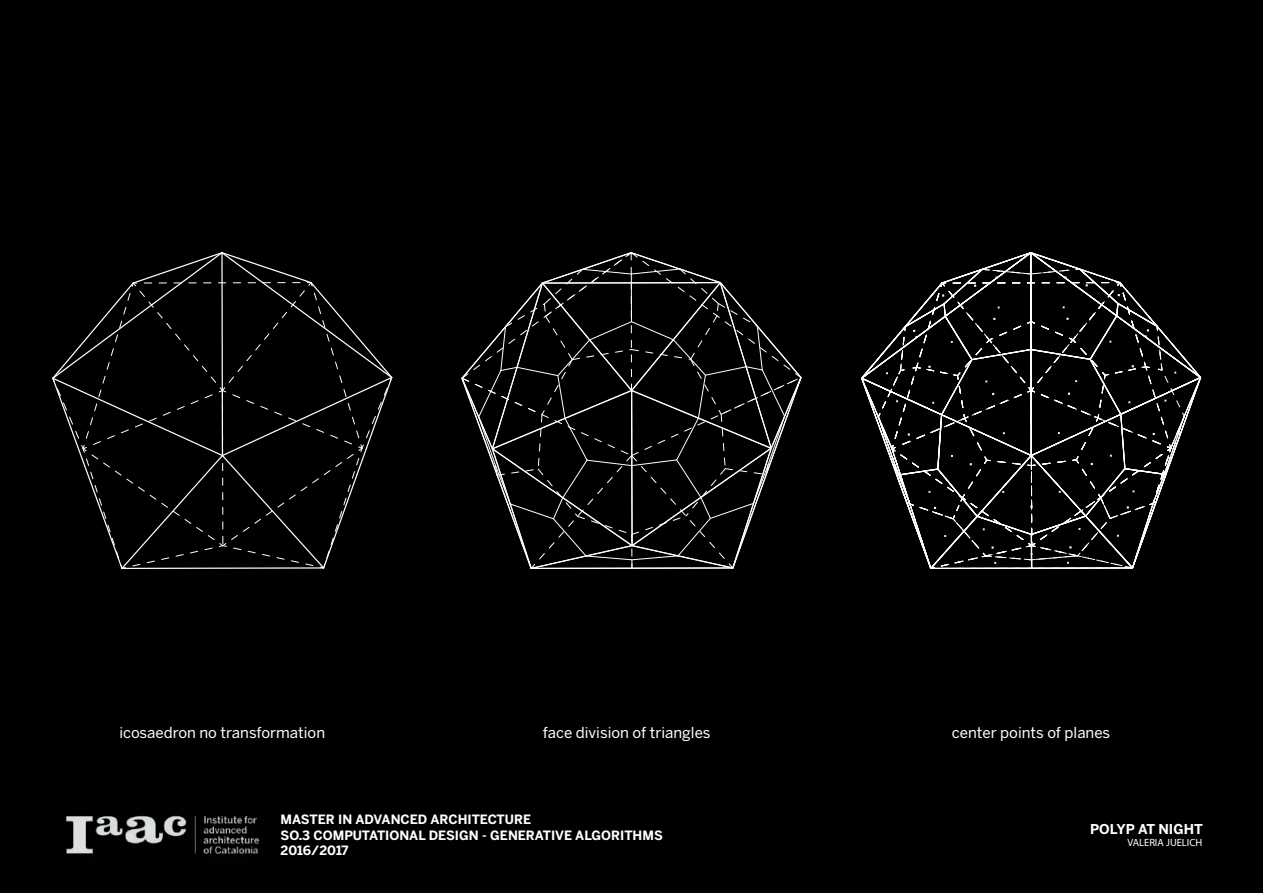
<style>
.page{position:relative;width:1263px;height:893px;background:#000}
.page>*{position:absolute;margin:0;border:0;box-sizing:border-box;transform-origin:0 0}
.t1{font:15px "Benton Sans";color:#fff}
.t2{font:700 13.5px "Benton Sans";color:#fff}
.t3{font:700 12.75px/15.3px "Benton Sans";color:#fff}
.t4{font:10.5px "Myriad Pro";color:#fff}
</style>
<div class="page">
<img style="left:66px;top:815px;width:194px;height:39px">
<svg style="left:52px;top:252px;width:341px;height:317px"></svg>
<svg style="left:461px;top:252px;width:341px;height:317px"></svg>
<svg style="left:861px;top:252px;width:341px;height:317px"></svg>
<p class="t1" style="left:119px;top:724px;width:207px">icosaedron no transformation</p>
<p class="t1" style="left:543px;top:724px;width:169px">face division of triangles</p>
<p class="t1" style="left:952px;top:724px;width:160px">center points of planes</p>
<p class="t3" style="left:281px;top:812px;width:384px">MASTER IN ADVANCED ARCHITECTURE<br>SO.3 COMPUTATIONAL DESIGN - GENERATIVE ALGORITHMS<br>2016/2017</p>
<p class="t2" style="left:1090px;top:820px;width:114px">POLYP AT NIGHT</p>
<p class="t4" style="left:1127px;top:836px;width:76px">VALERIA JUELICH</p>
</div>
